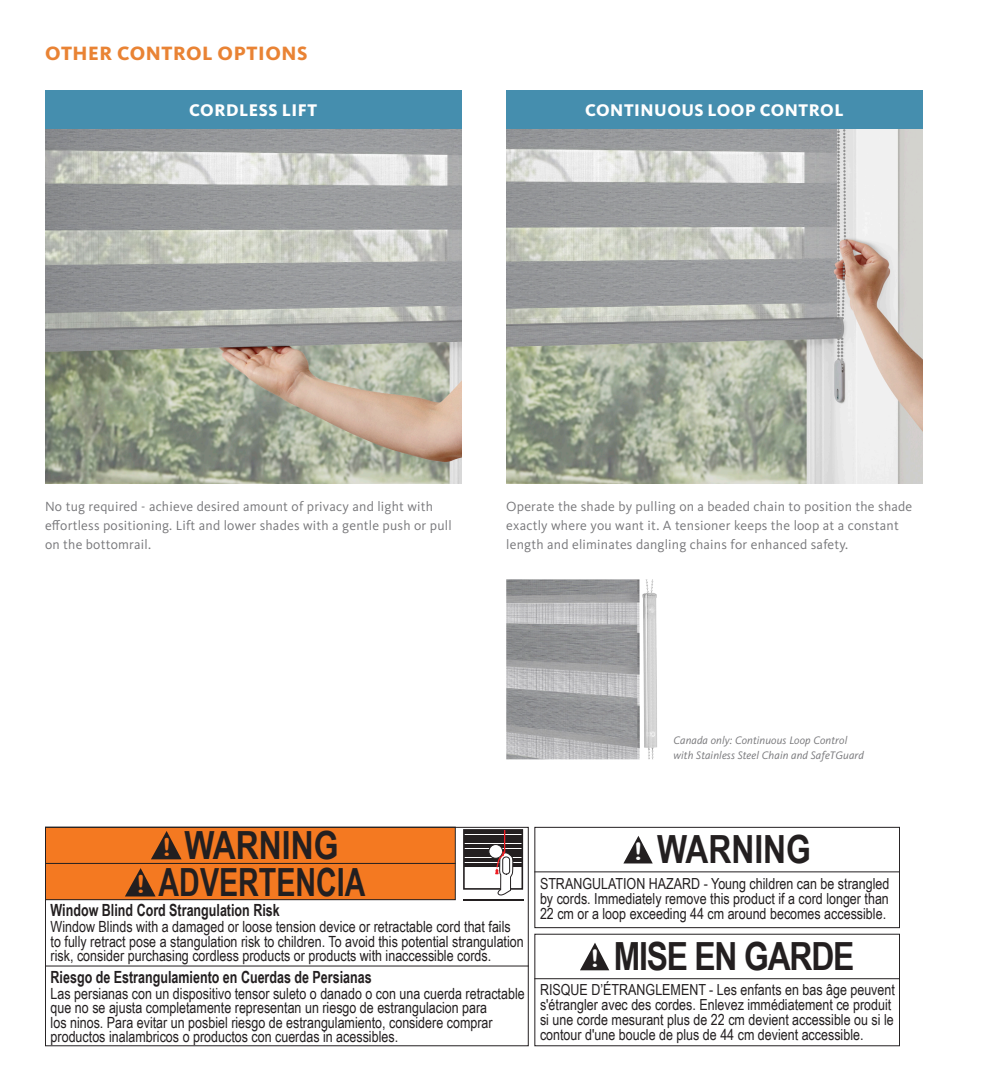
<style>
.page{position:relative;width:990px;height:1080px;background:#fff}
.page>*{position:absolute;margin:0;border:0;box-sizing:border-box;transform-origin:0 0}
.t1{font:700 38.88px/37.1px "Arial Narrow";color:#231f20;text-align:center}
.t2{font:700 38.88px "Arial Narrow";letter-spacing:-.03em;color:#231f20}
.Tech_ALL_CAPS_product_color{font:800 20px "Kievit OT";letter-spacing:.03em;color:#e98334}
.Tech_ALL_CAPS_with_Gray_Bar{font:800 17.5px "Kievit OT";letter-spacing:.03em;color:#fff}
.t3{font:700 16.75px "Arial Narrow";color:#231f20;scale:.91 1}
.t4{font:15.38px/14.4px "Arial Narrow";color:#231f20}
.t5{font:15.25px/15px "Arial Narrow";color:#231f20;text-align:justify}
.Tech_Body_Copy_-_11_15{font:13.75px/18.8px "Kievit OT";letter-spacing:.015em;color:#77777a}
.Captions_Italic_-_10_13{font:italic 11.25px/15px "Kievit OT";letter-spacing:.01em;color:#77777a}
.s1{font-family:"Arial Rounded MT Bold";font-weight:400;font-size:24.75px;color:#f47921}
.s2{font-family:"Arial Rounded MT Bold";font-weight:400;font-size:24.12px;color:#fff}
</style>
<div class="page">
<div style="left:45px;top:90px;width:416px;height:39px;background:#458eae"></div>
<div style="left:506px;top:90px;width:416px;height:39px;background:#458eae"></div>
<img style="left:45px;top:129px;width:416px;height:355px">
<img style="left:506px;top:129px;width:416px;height:355px">
<svg style="left:506px;top:579px;width:151px;height:180px;background:#a6a7a9"></svg>
<img style="left:642px;top:579px;width:10px;height:178px">
<hr style="left:465px;top:831px;width:57px;height:3px;background:#231f20">
<hr style="left:463px;top:899px;width:60px;height:2px;background:#231f20">
<hr style="left:465px;top:835px;width:57px;height:3px;background:#231f20">
<hr style="left:465px;top:840px;width:57px;height:3px;background:#231f20">
<hr style="left:465px;top:844px;width:57px;height:4px;background:#231f20">
<hr style="left:465px;top:849px;width:57px;height:3px;background:#231f20">
<hr style="left:465px;top:854px;width:57px;height:3px;background:#231f20">
<hr style="left:465px;top:858px;width:57px;height:4px;background:#231f20">
<hr style="left:465px;top:863px;width:57px;height:4px;background:#231f20">
<div style="left:463px;top:829px;width:60px;height:61px;border:2px solid #231f20"></div>
<div style="left:489px;top:845px;width:14px;height:13px;background:#fff;border-radius:50%"></div>
<div style="left:489px;top:844px;width:14px;height:15px;border:1px solid #231f20;border-radius:50%"></div>
<svg style="left:495px;top:829px;width:19px;height:67px"></svg>
<div style="left:45px;top:827px;width:410px;height:73px;background:#f47921"></div>
<div style="left:45px;top:827px;width:411px;height:73px;border:1px solid #231f20"></div>
<svg style="left:151px;top:831px;width:31px;height:28px"></svg>
<svg style="left:125px;top:868px;width:31px;height:28px"></svg>
<hr style="left:45px;top:863px;width:411px;height:1px;background:#231f20">
<hr style="left:45px;top:966px;width:484px;height:1px;background:#231f20">
<div style="left:45px;top:827px;width:484px;height:219px;border:1px solid #231f20"></div>
<svg style="left:623px;top:836px;width:30px;height:27px"></svg>
<div style="left:534px;top:827px;width:366px;height:101px;border:1px solid #231f20"></div>
<hr style="left:534px;top:871px;width:366px;height:1px;background:#231f20">
<svg style="left:580px;top:943px;width:29px;height:27px"></svg>
<hr style="left:534px;top:978px;width:366px;height:1px;background:#231f20">
<p class="Tech_ALL_CAPS_product_color" style="left:45px;top:41px;width:264px">OTHER CONTROL OPTIONS</p>
<p class="Tech_ALL_CAPS_with_Gray_Bar" style="left:189px;top:100px;width:129px">CORDLESS LIFT</p>
<p class="Tech_ALL_CAPS_with_Gray_Bar" style="left:585px;top:100px;width:260px">CONTINUOUS LOOP CONTROL</p>
<p class="Tech_Body_Copy_-_11_15" style="left:45px;top:497px;width:408px">No tug required - achieve desired amount of privacy and light with effortless positioning. Lift and lower shades with a gentle push or pull on the bottomrail.</p>
<p class="Tech_Body_Copy_-_11_15" style="left:506px;top:497px;width:408px">Operate the shade by pulling on a beaded chain to position the shade exactly where you want it. A tensioner keeps the loop at a constant length and eliminates dangling chains for enhanced safety.</p>
<p class="Captions_Italic_-_10_13" style="left:673px;top:733px;width:192px">Canada only: Continuous Loop Control with Stainless Steel Chain and SafeTGuard</p>
<p class="t1" style="left:136px;top:825px;width:231px"><span class="s1">!</span> WARNING<br><span class="s1">!</span> ADVERTENCIA</p>
<p class="t1" style="left:634px;top:829px;width:179px"><span class="s2">!</span> WARNING</p>
<p class="t5" style="left:540px;top:875px;width:351px">STRANGULATION HAZARD - Young children can be strangled by cords. Immediately remove this product if a cord longer than 22 cm or a loop exceeding 44 cm around becomes accessible.</p>
<p class="t3" style="left:51px;top:897px;width:253px">Window Blind Cord Strangulation Risk</p>
<p class="t4" style="left:51px;top:919px;width:475px">Window Blinds with a damaged or loose tension device or retractable cord that fails to fully retract pose a stangulation risk to children. To avoid this potential strangulation risk, consider purchasing cordless products or products with inaccessible cords.</p>
<p class="t3" style="left:51px;top:964px;width:354px">Riesgo de Estrangulamiento en Cuerdas de Persianas</p>
<p class="t4" style="left:51px;top:986px;width:476px">Las persianas con un dispositivo tensor suleto o danado o con una cuerda retractable que no se ajusta completamente representan un riesgo de estrangulacion para<br>los ninos. Para evitar un posbiel riesgo de estrangulamiento, considere comprar productos inalambricos o productos con cuerdas in acessibles.</p>
<p class="t2" style="left:591px;top:927px;width:265px"><span class="s2">!</span> MISE EN GARDE</p>
<p class="t5" style="left:540px;top:982px;width:356px;text-align:left">RISQUE D’ÉTRANGLEMENT - Les enfants en bas âge peuvent s'étrangler avec des cordes. Enlevez immédiatement ce produit si une corde mesurant plus de 22 cm devient accessible ou si le contour d'une boucle de plus de 44 cm devient accessible.</p>
</div>
